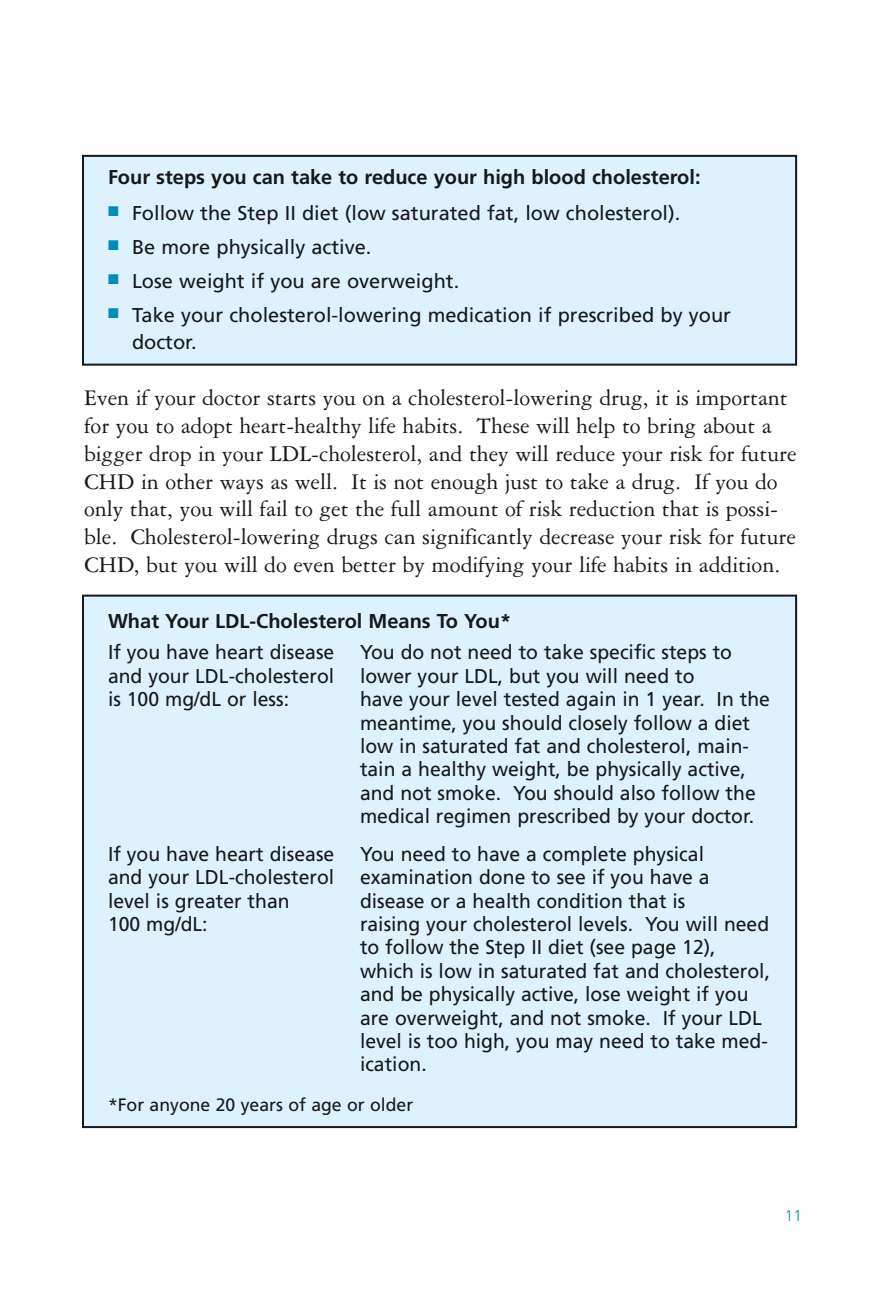
<style>
.page{position:relative;width:882px;height:1315px;background:#fff}
.page>*{position:absolute;margin:0;border:0;box-sizing:border-box;transform-origin:0 0}
.t1{font:24px/27.8px "American Garamond BT";color:#171819}
.t2{font:20px/23.4px "Frutiger";color:#171819}
.t3{font:700 20px "Frutiger";color:#171819}
.t4{font:18px "Frutiger";color:#171819}
.t5{font:300 15.6px "Frutiger";color:#008cbb}
</style>
<div class="page">
<div style="left:83px;top:595px;width:713px;height:532px;background:#def2fd"></div>
<div style="left:83px;top:156px;width:713px;height:209px;background:#def2fd"></div>
<div style="left:82px;top:155px;width:715px;height:211px;border:2px solid #171819"></div>
<p class="t3" style="left:108px;top:169px;width:594px">Four steps you can take to reduce your high blood cholesterol:</p>
<p class="t2" style="left:108px;top:203px;width:574px"><sup>■</sup> Follow the Step II diet (low saturated fat, low cholesterol).</p>
<p class="t2" style="left:108px;top:237px;width:265px"><sup>■</sup> Be more physically active.</p>
<p class="t2" style="left:108px;top:271px;width:353px"><sup>■</sup> Lose weight if you are overweight.</p>
<p class="t2" style="left:132px;top:302px;width:601px;line-height:27.8px;text-indent:-24px"><sup>■</sup> Take your cholesterol-lowering medication if prescribed by your doctor.</p>
<p class="t1" style="left:84px;top:385px;width:714px">Even if your doctor starts you on a cholesterol-lowering drug, it is important for you to adopt heart-healthy life habits. These will help to bring about a bigger drop in your LDL-cholesterol, and they will reduce your risk for future CHD in other ways as well. It is not enough just to take a drug. If you do only that, you will fail to get the full amount of risk reduction that is possi&shy;ble. Cholesterol-lowering drugs can significantly decrease your risk for future CHD, but you will do even better by modifying your life habits in addition.</p>
<p class="t3" style="left:108px;top:613px;width:405px">What Your LDL-Cholesterol Means To You*</p>
<p class="t2" style="left:108px;top:642px;width:228px">If you have heart disease</p>
<p class="t2" style="left:360px;top:642px;width:374px">You do not need to take specific steps to</p>
<p class="t2" style="left:108px;top:666px;width:228px">and your LDL-cholesterol</p>
<p class="t2" style="left:360px;top:666px;width:336px">lower your LDL, but you will need to</p>
<p class="t2" style="left:108px;top:689px;width:183px">is 100 mg/dL or less:</p>
<p class="t2" style="left:360px;top:689px;width:411px">have your level tested again in 1 year. In the meantime, you should closely follow a diet low in saturated fat and cholesterol, main&shy;tain a healthy weight, be physically active, and not smoke. You should also follow the medical regimen prescribed by your doctor.</p>
<p class="t2" style="left:108px;top:843px;width:228px">If you have heart disease</p>
<p class="t2" style="left:360px;top:843px;width:346px">You need to have a complete physical</p>
<p class="t2" style="left:108px;top:867px;width:228px">and your LDL-cholesterol</p>
<p class="t2" style="left:360px;top:867px;width:351px">examination done to see if you have a</p>
<p class="t2" style="left:108px;top:890px;width:183px">level is greater than</p>
<p class="t2" style="left:360px;top:890px;width:327px">disease or a health condition that is</p>
<p class="t2" style="left:108px;top:914px;width:101px">100 mg/dL:</p>
<p class="t2" style="left:360px;top:914px;width:412px">raising your cholesterol levels. You will need to follow the Step II diet (see page 12), which is low in saturated fat and cholesterol, and be physically active, lose weight if you are overweight, and not smoke. If your LDL level is too high, you may need to take med&shy;ication.</p>
<p class="t4" style="left:108px;top:1097px;width:307px">*For anyone 20 years of age or older</p>
<p class="t5" style="left:785px;top:1209px;width:19px">11</p>
</div>
